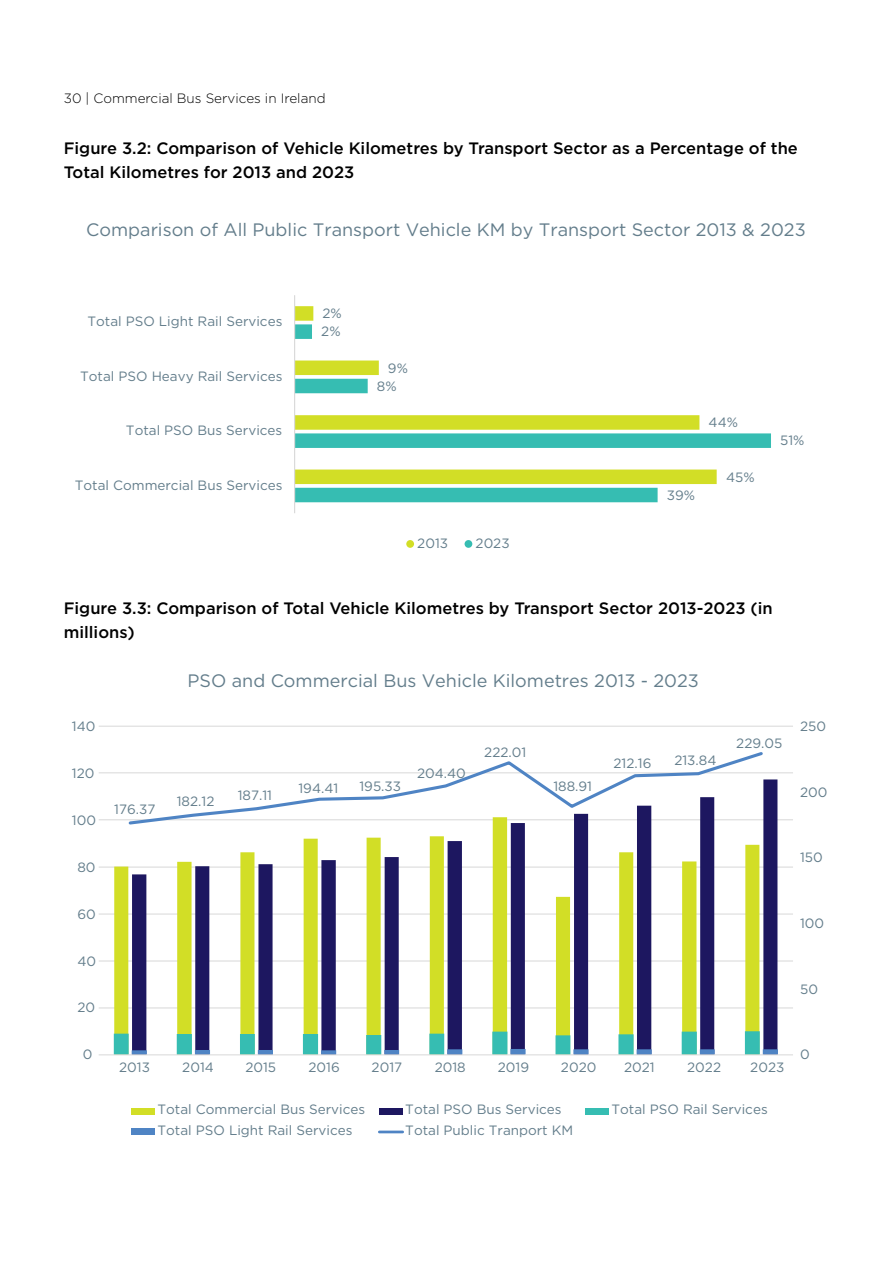
<style>
.page{position:relative;width:893px;height:1263px;background:#fff}
.page>*{position:absolute;margin:0;border:0;box-sizing:border-box;transform-origin:0 0}
.t1{font:18px "Gotham";color:#637d8b}
.t2{font:500 16.5px/24px "Gotham";color:#000}
.t3{font:13.5px "Gotham";color:#637d8b}
.t4{font:300 13.5px "Gotham";color:#000}
</style>
<div class="page">
<svg style="left:295px;top:433px;width:476px;height:69px;fill:#36bdb2"></svg>
<svg style="left:295px;top:306px;width:422px;height:178px"></svg>
<hr style="left:294px;top:295px;width:1px;height:218px;background:#d9d9d9">
<div style="left:406px;top:540px;width:8px;height:8px;background:#d2de26;border-radius:50%"></div>
<div style="left:465px;top:540px;width:7px;height:8px;background:#36bdb2;border-radius:50%"></div>
<hr style="left:99px;top:726px;width:694px;height:1px;background:#d9d9d9">
<hr style="left:99px;top:772px;width:694px;height:1px;background:#d9d9d9">
<hr style="left:99px;top:819px;width:694px;height:1px;background:#d9d9d9">
<hr style="left:99px;top:866px;width:694px;height:2px;background:#d9d9d9">
<hr style="left:99px;top:913px;width:694px;height:1px;background:#d9d9d9">
<hr style="left:99px;top:960px;width:694px;height:1px;background:#d9d9d9">
<hr style="left:99px;top:1007px;width:694px;height:1px;background:#d9d9d9">
<svg style="left:114px;top:820px;width:18px;height:211px;fill:#d2de26"></svg>
<svg style="left:132px;top:779px;width:645px;height:252px"></svg>
<svg style="left:114px;top:1031px;width:664px;height:23px"></svg>
<hr style="left:99px;top:1054px;width:694px;height:1px;background:#d9d9d9">
<svg style="left:127px;top:752px;width:638px;height:74px"></svg>
<div style="left:132px;top:1108px;width:23px;height:6px;background:#d2de26"></div>
<div style="left:379px;top:1108px;width:24px;height:6px;background:#1d1760"></div>
<div style="left:586px;top:1108px;width:23px;height:6px;background:#36bdb2"></div>
<div style="left:132px;top:1129px;width:23px;height:6px;background:#4f84c4"></div>
<hr style="left:379px;top:1130px;width:24px;height:3px;background:#4f84c4">
<p class="t4" style="left:64px;top:90px;width:263px">30 | Commercial Bus Services in Ireland</p>
<p class="t2" style="left:64px;top:135px;width:736px">Figure 3.2: Comparison of Vehicle Kilometres by Transport Sector as a Percentage of the<br>Total Kilometres for 2013 and 2023</p>
<h1 class="t1" style="left:86px;top:218px;width:721px">Comparison of All Public Transport Vehicle KM by Transport Sector 2013 &amp; 2023</h1>
<p class="t3" style="left:87px;top:313px;width:196px">Total PSO Light Rail Services</p>
<p class="t3" style="left:80px;top:367px;width:204px">Total PSO Heavy Rail Services</p>
<p class="t3" style="left:126px;top:422px;width:158px">Total PSO Bus Services</p>
<p class="t3" style="left:75px;top:476px;width:209px">Total Commercial Bus Services</p>
<p class="t3" style="left:322px;top:305px;width:21px">2%</p>
<p class="t3" style="left:321px;top:323px;width:21px">2%</p>
<p class="t3" style="left:388px;top:359px;width:21px">9%</p>
<p class="t3" style="left:377px;top:377px;width:21px">8%</p>
<p class="t3" style="left:417px;top:534px;width:32px">2013</p>
<p class="t3" style="left:476px;top:534px;width:36px">2023</p>
<p class="t3" style="left:709px;top:414px;width:31px">44%</p>
<p class="t3" style="left:667px;top:486px;width:30px">39%</p>
<p class="t3" style="left:726px;top:468px;width:30px">45%</p>
<p class="t3" style="left:780px;top:432px;width:26px">51%</p>
<p class="t2" style="left:64px;top:596px;width:711px">Figure 3.3: Comparison of Total Vehicle Kilometres by Transport Sector 2013-2023 (in millions)</p>
<p class="t3" style="left:72px;top:717px;width:25px">140</p>
<h1 class="t1" style="left:188px;top:669px;width:513px">PSO and Commercial Bus Vehicle Kilometres 2013 - 2023</h1>
<p class="t3" style="left:800px;top:717px;width:28px">250</p>
<p class="t3" style="left:72px;top:764px;width:24px">120</p>
<p class="t3" style="left:72px;top:811px;width:26px">100</p>
<p class="t3" style="left:77px;top:858px;width:20px">80</p>
<p class="t3" style="left:77px;top:905px;width:20px">60</p>
<p class="t3" style="left:77px;top:952px;width:20px">40</p>
<p class="t3" style="left:77px;top:999px;width:19px">20</p>
<p class="t3" style="left:83px;top:1046px;width:11px">0</p>
<p class="t3" style="left:114px;top:800px;width:43px">176.37</p>
<p class="t3" style="left:177px;top:792px;width:39px">182.12</p>
<p class="t3" style="left:238px;top:787px;width:36px">187.11</p>
<p class="t3" style="left:298px;top:780px;width:41px">194.41</p>
<p class="t3" style="left:359px;top:777px;width:43px">195.33</p>
<p class="t3" style="left:417px;top:764px;width:50px">204.40</p>
<p class="t3" style="left:484px;top:743px;width:44px">222.01</p>
<p class="t3" style="left:553px;top:777px;width:40px">188.91</p>
<p class="t3" style="left:613px;top:755px;width:39px">212.16</p>
<p class="t3" style="left:674px;top:752px;width:44px">213.84</p>
<p class="t3" style="left:736px;top:735px;width:48px">229.05</p>
<p class="t3" style="left:800px;top:783px;width:29px">200</p>
<p class="t3" style="left:800px;top:849px;width:24px">150</p>
<p class="t3" style="left:800px;top:914px;width:26px">100</p>
<p class="t3" style="left:800px;top:980px;width:19px">50</p>
<p class="t3" style="left:119px;top:1059px;width:32px">2013</p>
<p class="t3" style="left:182px;top:1059px;width:33px">2014</p>
<p class="t3" style="left:245px;top:1059px;width:32px">2015</p>
<p class="t3" style="left:308px;top:1059px;width:33px">2016</p>
<p class="t3" style="left:372px;top:1059px;width:32px">2017</p>
<p class="t3" style="left:435px;top:1059px;width:33px">2018</p>
<p class="t3" style="left:498px;top:1059px;width:33px">2019</p>
<p class="t3" style="left:561px;top:1059px;width:37px">2020</p>
<p class="t3" style="left:624px;top:1059px;width:32px">2021</p>
<p class="t3" style="left:687px;top:1059px;width:35px">2022</p>
<p class="t3" style="left:750px;top:1059px;width:36px">2023</p>
<p class="t3" style="left:158px;top:1101px;width:209px">Total Commercial Bus Services</p>
<p class="t3" style="left:405px;top:1101px;width:158px">Total PSO Bus Services</p>
<p class="t3" style="left:611px;top:1101px;width:158px">Total PSO Rail Services</p>
<p class="t3" style="left:158px;top:1121px;width:196px">Total PSO Light Rail Services</p>
<p class="t3" style="left:405px;top:1121px;width:169px">Total Public Tranport KM</p>
<p class="t3" style="left:800px;top:1046px;width:11px">0</p>
</div>
